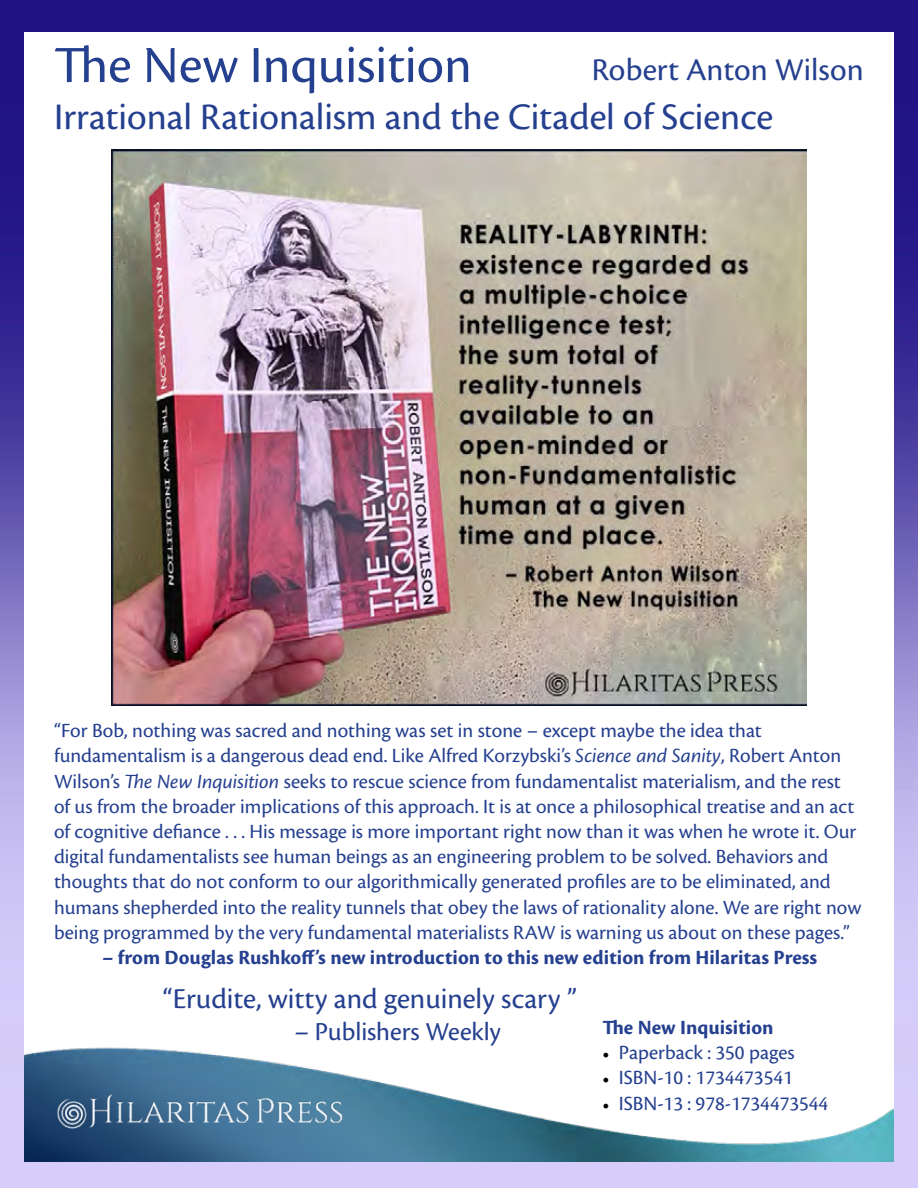
<style>
.page{position:relative;width:918px;height:1188px;background:#fff}
.page>*{position:absolute;margin:0;border:0;box-sizing:border-box;transform-origin:0 0}
.t1{font:54px "Cronos Pro";color:#25408f}
.t2{font:39px "Cronos Pro";color:#25408f}
.t3{font:33px "Cronos Pro";color:#25408f}
.t4{font:30px "Cronos Pro";color:#25408f}
.t5{font:27px "Cronos Pro";color:#25408f}
.t6{font:21px/25.2px "Cronos Pro";color:#25408f}
.t7{font:700 21px "Cronos Pro";color:#25408f}
.s1{font-style:italic}
.s2{font-family:"Minion Pro";font-size:18px;color:#000}
</style>
<div class="page">
<img style="left:0;top:0;width:914px;height:1188px">
<img style="left:914px;top:0;width:4px;height:1188px">
<div style="left:24px;top:32px;width:870px;height:1130px;background:#fff"></div>
<img style="left:24px;top:1047px;width:870px;height:115px">
<img style="left:54px;top:1091px;width:294px;height:39px">
<img style="left:112px;top:150px;width:694px;height:555px">
<h1 class="t1" style="left:54px;top:34px;width:419px">The New Inquisition</h1>
<h2 class="t2" style="left:54px;top:94px;width:721px">Irrational Rationalism and the Citadel of Science</h2>
<h3 class="t3" style="left:592px;top:51px;width:274px">Robert Anton Wilson</h3>
<p class="t6" style="left:54px;top:718px;width:809px">“For Bob, nothing was sacred and nothing was set in stone – except maybe the idea that fundamentalism is a dangerous dead end. Like Alfred Korzybski’s <span class="s1">Science and Sanity</span>, Robert Anton Wilson’s <span class="s1">The New Inquisition</span> seeks to rescue science from fundamentalist materialism, and the rest of us from the broader implications of this approach. It is at once a philosophical treatise and an act of cognitive defiance . . . His message is more important right now than it was when he wrote it. Our digital fundamentalists see human beings as an engineering problem to be solved. Behaviors and thoughts that do not conform to our algorithmically generated profiles are to be eliminated, and humans shepherded into the reality tunnels that obey the laws of rationality alone. We are right now being programmed by the very fundamental materialists RAW is warning us about on these pages.”</p>
<p class="t7" style="left:102px;top:945px;width:717px">– from Douglas Rushkoff’s new introduction to this new edition from Hilaritas Press</p>
<h3 class="t4" style="left:163px;top:981px;width:416px">“Erudite, witty and genuinely scary ”</h3>
<p class="t5" style="left:294px;top:1016px;width:208px">– Publishers Weekly</p>
<p class="t7" style="left:602px;top:1015px;width:173px">The New Inquisition</p>
<p class="t6" style="left:602px;top:1040px;width:194px"><span class="s2">•</span> Paperback : 350 pages</p>
<p class="t6" style="left:602px;top:1065px;width:192px"><span class="s2">•</span> ISBN-10 : 1734473541</p>
<p class="t6" style="left:602px;top:1091px;width:227px"><span class="s2">•</span> ISBN-13 : 978-1734473544</p>
</div>
